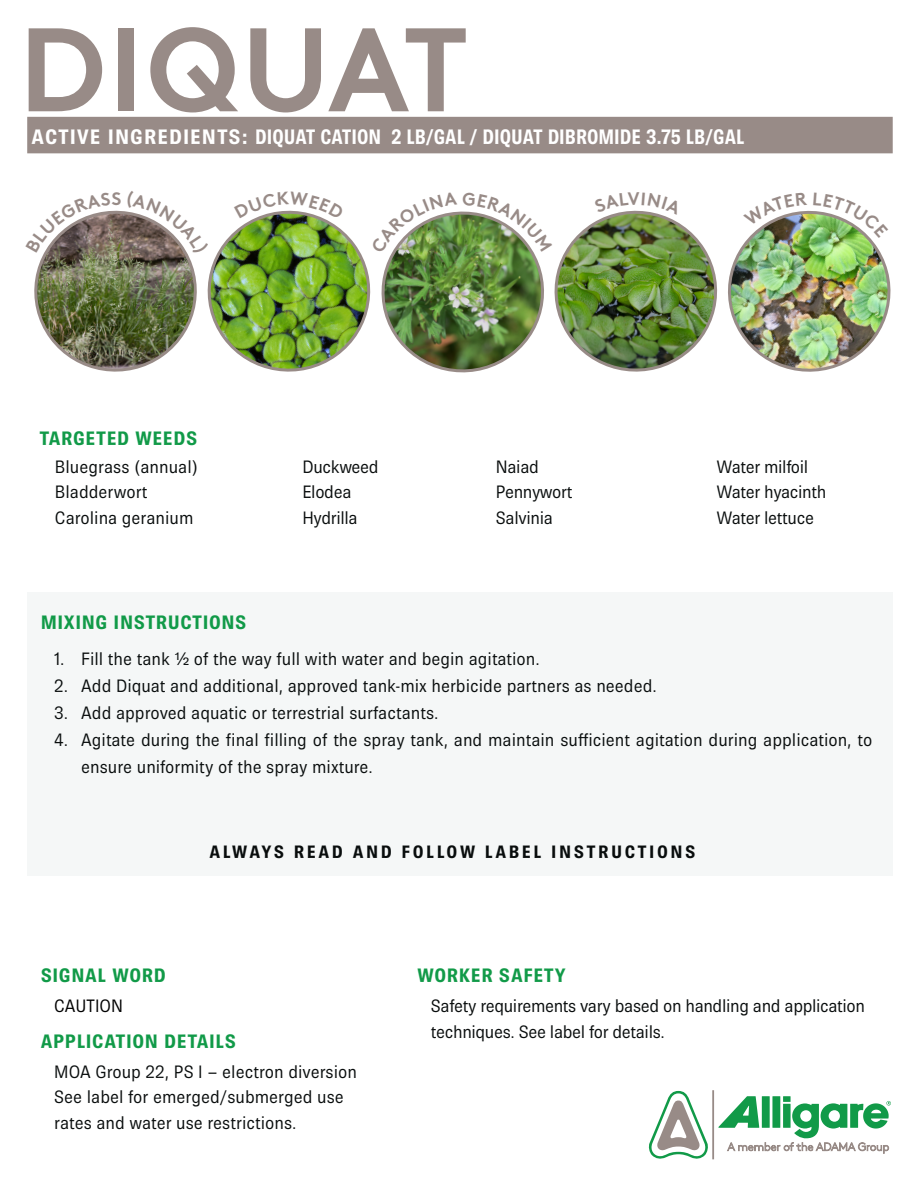
<style>
.page{position:relative;width:918px;height:1188px;background:#fff}
.page>*{position:absolute;margin:0;border:0;box-sizing:border-box;transform-origin:0 0}
.t1{font:700 118.5px "Brown LL Heb";letter-spacing:.01em;color:#988b87}
.t2{font:700 21px "Brown Pro";color:#fff}
.t3{font:700 19.5px "Brown Pro";letter-spacing:.03em;color:#119a48}
.t4{font:18px/27px "Brown Pro";color:#090d0d}
.t5{font:18px/25.5px "Brown Pro";letter-spacing:-.02em;color:#090d0d}
.t6{font:700 18px "Brown Pro";letter-spacing:.14em;color:#090d0d}
.t7{font:18px "Brown Pro";color:#000}
.t8{font:700 18px "Brown LL Heb";color:#988b87}
</style>
<div class="page">
<div style="left:27px;top:117px;width:866px;height:36px;background:#988b87"></div>
<div style="left:27px;top:592px;width:866px;height:284px;background:#f5f7f7"></div>
<svg style="left:648px;top:1091px;width:60px;height:68px"></svg>
<hr style="left:712px;top:1090px;width:2px;height:69px;background:#988b87">
<svg style="left:718px;top:1096px;width:173px;height:58px"></svg>
<img style="left:34px;top:210px;width:857px;height:163px">
<p class="t1" style="left:19px;top:-5px;width:451px">DIQUAT</p>
<p class="t2" style="left:32px;top:125px;width:714px">ACTIVE INGREDIENTS: DIQUAT CATION 2 LB/GAL / DIQUAT DIBROMIDE 3.75 LB/GAL</p>
<p class="t8" style="left:111px;top:187px;width:12px">S</p>
<p class="t3" style="left:39px;top:427px;width:160px">TARGETED WEEDS</p>
<p class="t4" style="left:55px;top:453px;width:145px">Bluegrass (annual)</p>
<p class="t4" style="left:55px;top:478px;width:94px">Bladderwort</p>
<p class="t4" style="left:55px;top:504px;width:140px">Carolina geranium</p>
<p class="t5" style="left:302px;top:454px;width:78px">Duckweed</p>
<p class="t4" style="left:302px;top:478px;width:50px">Elodea</p>
<p class="t5" style="left:302px;top:505px;width:57px">Hydrilla</p>
<p class="t4" style="left:496px;top:453px;width:44px">Naiad</p>
<p class="t5" style="left:496px;top:479px;width:78px">Pennywort</p>
<p class="t5" style="left:496px;top:505px;width:58px">Salvinia</p>
<p class="t5" style="left:716px;top:454px;width:93px">Water milfoil</p>
<p class="t5" style="left:716px;top:479px;width:111px">Water hyacinth</p>
<p class="t5" style="left:716px;top:505px;width:99px">Water lettuce</p>
<p class="t3" style="left:41px;top:612px;width:207px">MIXING INSTRUCTIONS</p>
<p class="t4" style="left:54px;top:646px;width:487px">1. Fill the tank ½ of the way full with water and begin agitation.</p>
<p class="t4" style="left:54px;top:673px;width:604px">2. Add Diquat and additional, approved tank-mix herbicide partners as needed.</p>
<p class="t4" style="left:54px;top:700px;width:386px">3. Add approved aquatic or terrestrial surfactants.</p>
<p class="t4" style="left:81px;top:727px;width:793px;text-indent:-27px">4. Agitate during the final filling of the spray tank, and maintain sufficient agitation during application, to ensure uniformity of the spray mixture.</p>
<p class="t6" style="left:209px;top:842px;width:488px">ALWAYS READ AND FOLLOW LABEL INSTRUCTIONS</p>
<p class="t3" style="left:41px;top:964px;width:126px">SIGNAL WORD</p>
<p class="t7" style="left:54px;top:996px;width:70px">CAUTION</p>
<p class="t3" style="left:41px;top:1030px;width:197px">APPLICATION DETAILS</p>
<p class="t4" style="left:54px;top:1058px;width:304px">MOA Group 22, PS I – electron diversion</p>
<p class="t4" style="left:54px;top:1084px;width:291px;line-height:25.5px">See label for emerged/submerged use rates and water use restrictions.</p>
<p class="t3" style="left:417px;top:965px;width:150px">WORKER SAFETY</p>
<p class="t5" style="left:431px;top:993px;width:436px">Safety requirements vary based on handling and application techniques. See label for details.</p>
</div>
